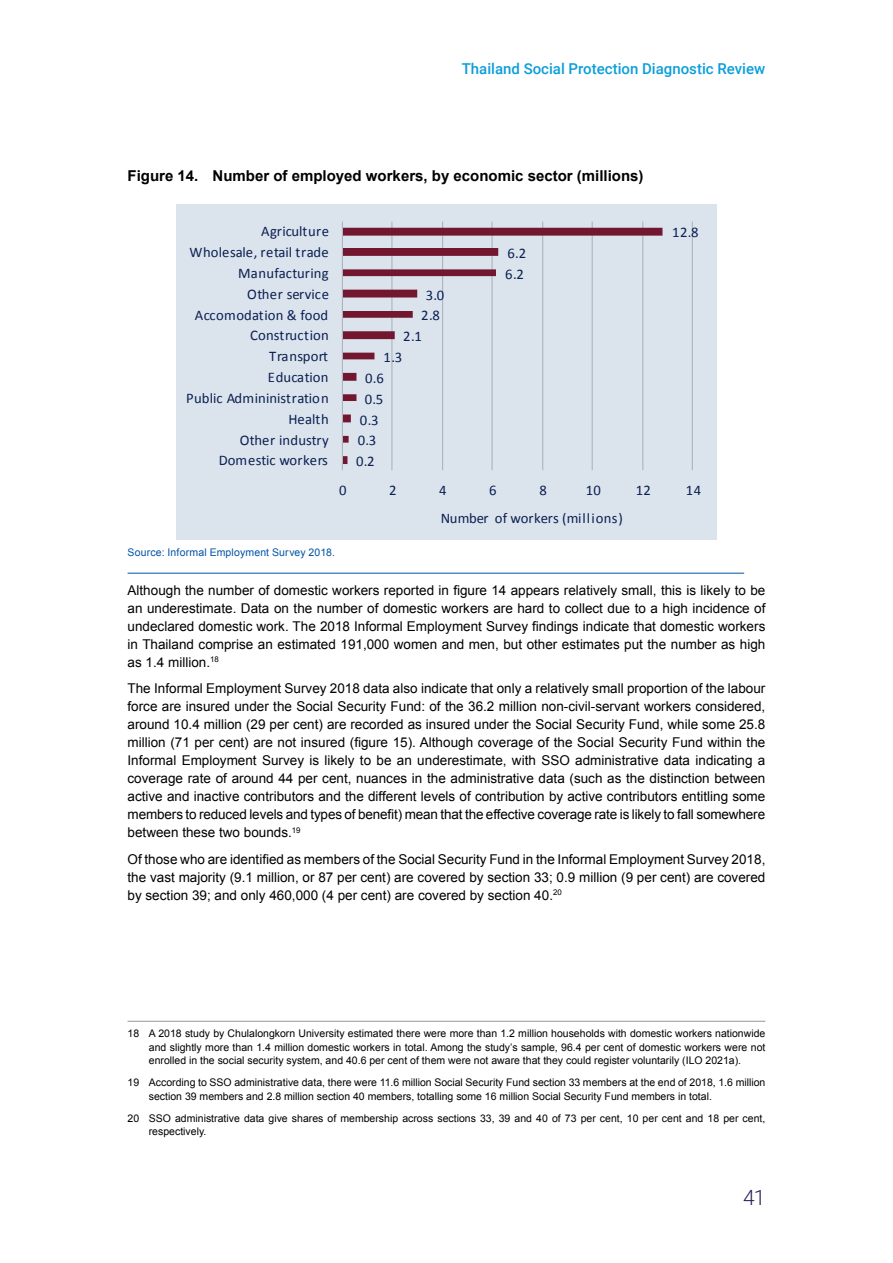
<style>
.page{position:relative;width:893px;height:1263px;background:#fff}
.page>*{position:absolute;margin:0;border:0;box-sizing:border-box;transform-origin:0 0}
.t1{font:300 21px "Roboto";color:#27235a}
.t2{font:700 15px "Arial";color:#000}
.t3{font:500 15px "Roboto";color:#0c9eda}
.t4{font:14.7px "Calibri";letter-spacing:.01em;color:#0b1f51}
.t5{font:13.5px/18px "Arial";color:#000;text-align:justify}
.t6{font:10.5px/13.5px "Arial";color:#000}
.t7{font:10.5px "Arial";letter-spacing:.015em;color:#0054a6}
</style>
<div class="page">
<hr style="left:128px;top:573px;width:616px;height:1px;background:#0054a6">
<div style="left:176px;top:204px;width:540px;height:335px;background:#dbe4ed"></div>
<hr style="left:391px;top:222px;width:1px;height:248px;background:#aab5bc">
<hr style="left:442px;top:222px;width:1px;height:248px;background:#aab5bc">
<hr style="left:491px;top:222px;width:2px;height:248px;background:#aab5bc">
<hr style="left:542px;top:222px;width:1px;height:248px;background:#aab5bc">
<hr style="left:592px;top:222px;width:1px;height:248px;background:#aab5bc">
<hr style="left:642px;top:222px;width:1px;height:248px;background:#aab5bc">
<hr style="left:692px;top:222px;width:1px;height:248px;background:#aab5bc">
<svg style="left:343px;top:228px;width:319px;height:236px"></svg>
<hr style="left:342px;top:222px;width:1px;height:248px;background:#aab5bc">
<hr style="left:128px;top:1021px;width:637px;height:1px;background:#939598">
<p class="t3" style="left:462px;top:59px;width:305px">Thailand Social Protection Diagnostic Review</p>
<p class="t2" style="left:128px;top:166px;width:517px">Figure 14. Number of employed workers, by economic sector (millions)</p>
<p class="t4" style="left:261px;top:222px;width:69px">Agriculture</p>
<p class="t4" style="left:189px;top:243px;width:141px">Wholesale, retail trade</p>
<p class="t4" style="left:507px;top:244px;width:20px">6.2</p>
<p class="t4" style="left:238px;top:264px;width:92px">Manufacturing</p>
<p class="t4" style="left:505px;top:264px;width:20px">6.2</p>
<p class="t4" style="left:247px;top:284px;width:83px">Other service</p>
<p class="t4" style="left:426px;top:285px;width:20px">3.0</p>
<p class="t4" style="left:195px;top:305px;width:135px">Accomodation &amp; food</p>
<p class="t4" style="left:421px;top:306px;width:20px">2.8</p>
<p class="t4" style="left:250px;top:326px;width:80px">Construction</p>
<p class="t4" style="left:403px;top:327px;width:20px">2.1</p>
<p class="t4" style="left:269px;top:347px;width:60px">Transport</p>
<p class="t4" style="left:384px;top:348px;width:20px">1.3</p>
<p class="t4" style="left:268px;top:368px;width:62px">Education</p>
<p class="t4" style="left:365px;top:369px;width:20px">0.6</p>
<p class="t4" style="left:186px;top:389px;width:144px">Public Admininistration</p>
<p class="t4" style="left:365px;top:390px;width:20px">0.5</p>
<p class="t4" style="left:288px;top:410px;width:42px">Health</p>
<p class="t4" style="left:360px;top:410px;width:20px">0.3</p>
<p class="t4" style="left:240px;top:430px;width:90px">Other industry</p>
<p class="t4" style="left:358px;top:431px;width:20px">0.3</p>
<p class="t4" style="left:219px;top:451px;width:111px">Domestic workers</p>
<p class="t4" style="left:356px;top:452px;width:20px">0.2</p>
<p class="t4" style="left:672px;top:223px;width:28px">12.8</p>
<p class="t4" style="left:339px;top:481px;width:9px">0</p>
<p class="t4" style="left:389px;top:481px;width:9px">2</p>
<p class="t4" style="left:439px;top:481px;width:9px">4</p>
<p class="t4" style="left:489px;top:481px;width:9px">6</p>
<p class="t4" style="left:539px;top:481px;width:9px">8</p>
<p class="t4" style="left:586px;top:481px;width:17px">10</p>
<p class="t4" style="left:636px;top:481px;width:17px">12</p>
<p class="t4" style="left:686px;top:481px;width:17px">14</p>
<p class="t7" style="left:128px;top:545px;width:209px">Source: Informal Employment Survey 2018.</p>
<p class="t4" style="left:441px;top:509px;width:183px">Number of workers (millions)</p>
<p class="t5" style="left:128px;top:581px;width:639px">Although the number of domestic workers reported in figure 14 appears relatively small, this is likely to be an underestimate. Data on the number of domestic workers are hard to collect due to a high incidence of undeclared domestic work. The 2018 Informal Employment Survey findings indicate that domestic workers in Thailand comprise an estimated 191,000 women and men, but other estimates put the number as high as 1.4 million.<sup>18</sup></p>
<p class="t5" style="left:128px;top:680px;width:639px">The Informal Employment Survey 2018 data also indicate that only a relatively small proportion of the labour force are insured under the Social Security Fund: of the 36.2 million non-civil-servant workers considered, around 10.4 million (29 per cent) are recorded as insured under the Social Security Fund, while some 25.8 million (71 per cent) are not insured (figure 15). Although coverage of the Social Security Fund within the Informal Employment Survey is likely to be an underestimate, with SSO administrative data indicating a coverage rate of around 44 per cent, nuances in the administrative data (such as the distinction between active and inactive contributors and the different levels of contribution by active contributors entitling some members to reduced levels and types of benefit) mean that the effective coverage rate is likely to fall somewhere between these two bounds.<sup>19</sup></p>
<p class="t5" style="left:128px;top:850px;width:639px">Of those who are identified as members of the Social Security Fund in the Informal Employment Survey 2018, the vast majority (9.1 million, or 87 per cent) are covered by section 33; 0.9 million (9 per cent) are covered by section 39; and only 460,000 (4 per cent) are covered by section 40.<sup>20</sup></p>
<p class="t6" style="left:149px;top:1027px;width:618px;text-align:justify;text-indent:-21px">18 A 2018 study by Chulalongkorn University estimated there were more than 1.2 million households with domestic workers nationwide and slightly more than 1.4 million domestic workers in total. Among the study’s sample, 96.4 per cent of domestic workers were not enrolled in the social security system, and 40.6 per cent of them were not aware that they could register voluntarily (ILO 2021a).</p>
<p class="t6" style="left:149px;top:1076px;width:618px;text-indent:-21px">19 According to SSO administrative data, there were 11.6 million Social Security Fund section 33 members at the end of 2018, 1.6 million section 39 members and 2.8 million section 40 members, totalling some 16 million Social Security Fund members in total.</p>
<p class="t6" style="left:149px;top:1111px;width:618px;text-indent:-21px">20 SSO administrative data give shares of membership across sections 33, 39 and 40 of 73 per cent, 10 per cent and 18 per cent, respectively.</p>
<h1 class="t1" style="left:743px;top:1183px;width:24px">41</h1>
</div>
